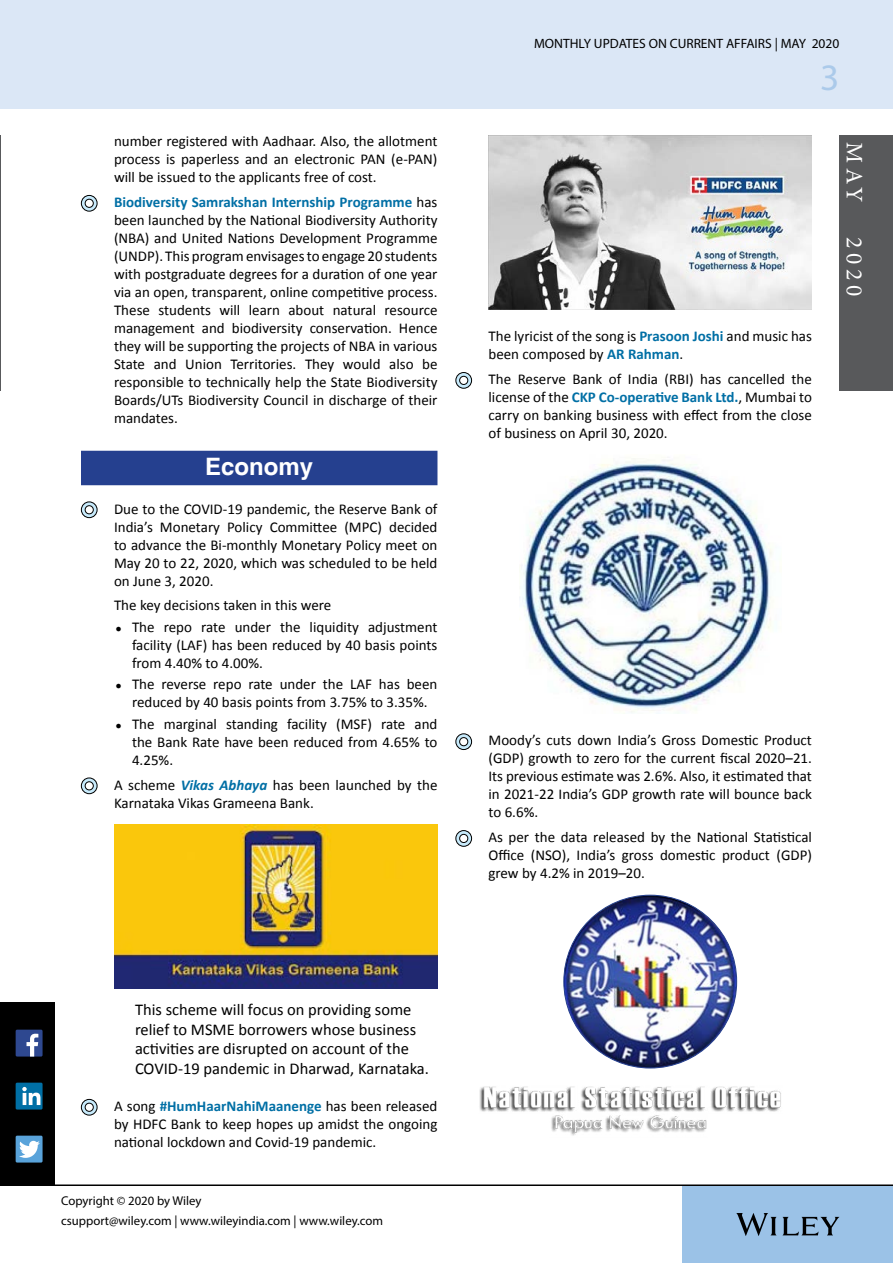
<style>
.page{position:relative;width:893px;height:1263px;background:#fff}
.page>*{position:absolute;margin:0;border:0;box-sizing:border-box;transform-origin:0 0}
.t1{font:37.5px "Myriad Pro";color:#abcaea}
.t2{font:700 24px "Helvetica";color:#fff}
.t3{font:23.55px "Minion Pro";letter-spacing:.2em;color:#fff}
.t4{font:16.5px/19.8px "Calibri";color:#000}
.t5{font:15px/18px "Calibri";color:#000;text-align:justify}
.t6{font:13.5px "Myriad Pro";color:#000}
.t7{font:12.75px "Myriad Pro";color:#000}
.s1{font-weight:700;color:#006fa5}
.s2{font-size:10.5px}
.s3{font-weight:700;font-style:italic;color:#006fa5}
</style>
<div class="page">
<div style="left:683px;top:1186px;width:210px;height:77px;background:#9bc2e7"></div>
<div style="left:1px;top:0;width:892px;height:108px;background:#dbe7f6"></div>
<svg style="left:736px;top:1213px;width:103px;height:23px"></svg>
<hr style="left:0;top:1184px;width:893px;height:2px;background:#000">
<hr style="left:0;top:135px;width:1px;height:256px;background:#58595b">
<div style="left:839px;top:135px;width:54px;height:256px;background:#58595b"></div>
<div style="left:0;top:1002px;width:54px;height:182px;background:#000"></div>
<div style="left:16px;top:1136px;width:27px;height:26px;background:#59a3da"></div>
<svg style="left:19px;top:1141px;width:21px;height:17px"></svg>
<div style="left:16px;top:1030px;width:27px;height:26px;background:#2e4890"></div>
<svg style="left:27px;top:1034px;width:11px;height:22px"></svg>
<div style="left:16px;top:1083px;width:27px;height:26px;background:#006fa5"></div>
<svg style="left:22px;top:1087px;width:18px;height:18px"></svg>
<div style="left:81px;top:451px;width:356px;height:34px;background:#25408f"></div>
<svg style="left:81px;top:195px;width:16px;height:16px"></svg>
<div style="left:81px;top:195px;width:16px;height:17px;border:1px solid #000;border-radius:50%"></div>
<div style="left:85px;top:199px;width:8px;height:8px;background:#fff;border-radius:50%"></div>
<div style="left:85px;top:199px;width:9px;height:9px;border:1px solid #000;border-radius:50%"></div>
<svg style="left:81px;top:502px;width:16px;height:16px"></svg>
<div style="left:81px;top:501px;width:16px;height:17px;border:1px solid #000;border-radius:50%"></div>
<div style="left:85px;top:506px;width:8px;height:8px;background:#fff;border-radius:50%"></div>
<div style="left:85px;top:505px;width:9px;height:9px;border:1px solid #000;border-radius:50%"></div>
<svg style="left:81px;top:778px;width:16px;height:16px"></svg>
<div style="left:81px;top:778px;width:16px;height:16px;border:1px solid #000;border-radius:50%"></div>
<div style="left:85px;top:782px;width:8px;height:8px;background:#fff;border-radius:50%"></div>
<div style="left:85px;top:781px;width:9px;height:9px;border:1px solid #000;border-radius:50%"></div>
<img style="left:114px;top:824px;width:323px;height:164px">
<svg style="left:81px;top:1099px;width:16px;height:16px"></svg>
<div style="left:81px;top:1099px;width:16px;height:16px;border:1px solid #000;border-radius:50%"></div>
<div style="left:85px;top:1103px;width:8px;height:8px;background:#fff;border-radius:50%"></div>
<div style="left:85px;top:1103px;width:9px;height:9px;border:1px solid #000;border-radius:50%"></div>
<img style="left:488px;top:135px;width:324px;height:175px">
<svg style="left:456px;top:372px;width:16px;height:16px"></svg>
<div style="left:455px;top:372px;width:17px;height:17px;border:1px solid #000;border-radius:50%"></div>
<div style="left:460px;top:376px;width:8px;height:8px;background:#fff;border-radius:50%"></div>
<div style="left:459px;top:376px;width:9px;height:9px;border:1px solid #000;border-radius:50%"></div>
<img style="left:519px;top:458px;width:253px;height:254px">
<svg style="left:456px;top:734px;width:16px;height:15px"></svg>
<div style="left:455px;top:733px;width:17px;height:17px;border:1px solid #000;border-radius:50%"></div>
<div style="left:460px;top:738px;width:8px;height:8px;background:#fff;border-radius:50%"></div>
<div style="left:459px;top:737px;width:9px;height:9px;border:1px solid #000;border-radius:50%"></div>
<svg style="left:456px;top:830px;width:16px;height:16px"></svg>
<div style="left:455px;top:830px;width:17px;height:17px;border:1px solid #000;border-radius:50%"></div>
<div style="left:460px;top:834px;width:8px;height:8px;background:#fff;border-radius:50%"></div>
<div style="left:459px;top:834px;width:9px;height:9px;border:1px solid #000;border-radius:50%"></div>
<img style="left:564px;top:895px;width:173px;height:173px;border-radius:86px">
<img style="left:479px;top:1086px;width:302px;height:50px">
<p class="t5" style="left:114px;top:132px;width:325px">number registered with Aadhaar. Also, the allotment process is paperless and an electronic PAN (e-PAN) will be issued to the applicants free of cost.</p>
<p class="t5" style="left:114px;top:193px;width:325px"><span class="s1">Biodiversity Samrakshan Internship Programme</span> has been launched by the National Biodiversity Authority (NBA) and United Nations Development Programme (UNDP). This program envisages to engage 20 students with postgraduate degrees for a duration of one year via an open, transparent, online competitive process.<br>These students will learn about natural resource management and biodiversity conservation. Hence they will be supporting the projects of NBA in various State and Union Territories. They would also be responsible to technically help the State Biodiversity Boards/UTs Biodiversity Council in discharge of their mandates.</p>
<h2 class="t2" style="left:205px;top:452px;width:110px">Economy</h2>
<p class="t5" style="left:114px;top:500px;width:325px">Due to the COVID-19 pandemic, the Reserve Bank of India’s Monetary Policy Committee (MPC) decided to advance the Bi-monthly Monetary Policy meet on May 20 to 22, 2020, which was scheduled to be held on June 3, 2020.</p>
<p class="t5" style="left:114px;top:596px;width:219px">The key decisions taken in this were</p>
<p class="t5" style="left:132px;top:618px;width:307px;text-indent:-16px"><span class="s2">●</span> The repo rate under the liquidity adjustment facility (LAF) has been reduced by 40 basis points from 4.40% to 4.00%.</p>
<p class="t5" style="left:116px;top:675px;width:323px;text-align:center"><span class="s2">●</span> The reverse repo rate under the LAF has been reduced by 40 basis points from 3.75% to 3.35%.</p>
<p class="t5" style="left:132px;top:715px;width:307px;text-indent:-16px"><span class="s2">●</span> The marginal standing facility (MSF) rate and the Bank Rate have been reduced from 4.65% to 4.25%.</p>
<p class="t5" style="left:114px;top:776px;width:325px">A scheme <span class="s3">Vikas Abhaya</span> has been launched by the<br>Karnataka Vikas Grameena Bank.</p>
<p class="t4" style="left:135px;top:999px;width:296px">This scheme will focus on providing some relief to MSME borrowers whose business activities are disrupted on account of the COVID-19 pandemic in Dharwad, Karnataka.</p>
<p class="t5" style="left:114px;top:1097px;width:325px">A song <span class="s1">#HumHaarNahiMaanenge</span> has been released by HDFC Bank to keep hopes up amidst the ongoing national lockdown and Covid-19 pandemic.</p>
<p class="t7" style="left:61px;top:1193px;width:142px">Copyright © 2020 by Wiley</p>
<p class="t7" style="left:61px;top:1212px;width:323px">csupport@wiley.com | www.wileyindia.com | www.wiley.com</p>
<p class="t6" style="left:534px;top:35px;width:307px">MONTHLY UPDATES ON CURRENT AFFAIRS | MAY 2020</p>
<h1 class="t1" style="left:820px;top:54px;width:21px">3</h1>
<p class="t5" style="left:488px;top:327px;width:325px">The lyricist of the song is <span class="s1">Prasoon Joshi</span> and music has been composed by <span class="s1">AR Rahman</span>.</p>
<p class="t5" style="left:488px;top:370px;width:325px">The Reserve Bank of India (RBI) has cancelled the license of the <span class="s1">CKP Co-operative Bank Ltd.</span>, Mumbai to carry on banking business with effect from the close of business on April 30, 2020.</p>
<h3 class="t3" style="left:870px;top:142px;width:61px;rotate:90deg">MAY</h3>
<h3 class="t3" style="left:870px;top:237px;width:61px;rotate:90deg">2020</h3>
<p class="t5" style="left:488px;top:731px;width:325px">Moody’s cuts down India’s Gross Domestic Product (GDP) growth to zero for the current fiscal 2020–21.<br>Its previous estimate was 2.6%. Also, it estimated that in 2021-22 India’s GDP growth rate will bounce back to 6.6%.</p>
<p class="t5" style="left:488px;top:828px;width:325px">As per the data released by the National Statistical Office (NSO), India’s gross domestic product (GDP) grew by 4.2% in 2019–20.</p>
</div>
